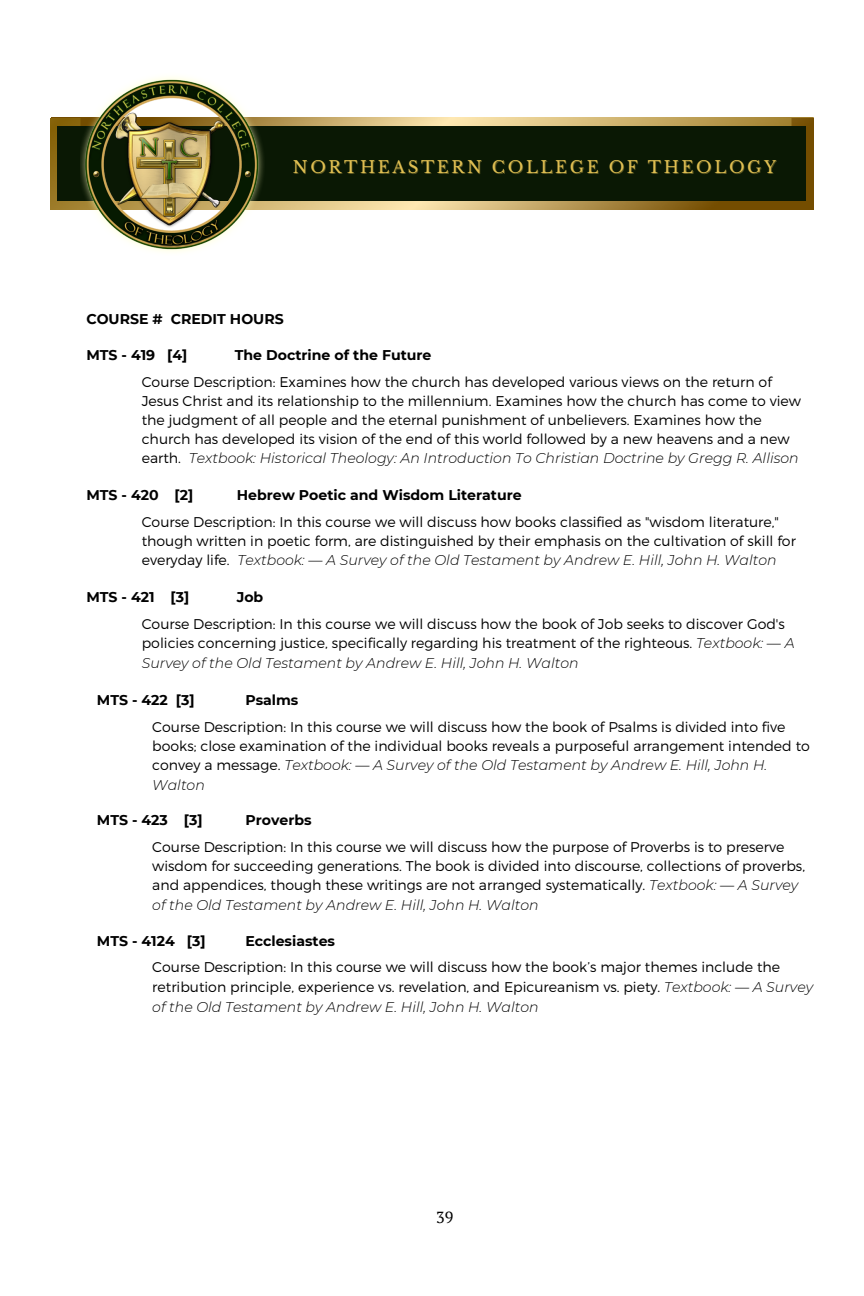
<style>
.page{position:relative;width:864px;height:1296px;background:#fff}
.page>*{position:absolute;margin:0;border:0;box-sizing:border-box;transform-origin:0 0}
.t1{font:16.6px "Libre Baskerville";letter-spacing:.155em;color:#e0bf52}
.t2{font:16px "PT Serif";color:#000}
.t3{font:300 14.2px/19px "Montserrat";color:#000}
.t4{font:700 14.2px "Montserrat";color:#000}
.s1{font-style:italic}
</style>
<div class="page">
<img style="left:50px;top:118px;width:764px;height:91px">
<div style="left:58px;top:126px;width:748px;height:74px;background:#0a1804"></div>
<img style="left:81px;top:77px;width:184px;height:175px">
<p class="t1" style="left:293px;top:157px;width:485px">NORTHEASTERN COLLEGE OF THEOLOGY</p>
<p class="t4" style="left:86px;top:310px;width:199px">COURSE # CREDIT HOURS</p>
<p class="t4" style="left:86px;top:346px;width:102px">MTS - 419 [4]</p>
<p class="t4" style="left:235px;top:346px;width:198px">The Doctrine of the Future</p>
<p class="t3" style="left:142px;top:372px;width:661px">Course Description: Examines how the church has developed various views on the return of Jesus Christ and its relationship to the millennium. Examines how the church has come to view the judgment of all people and the eternal punishment of unbelievers. Examines how the church has developed its vision of the end of this world followed by a new heavens and a new earth. <span class="s1">Textbook: Historical Theology: An Introduction To Christian Doctrine by Gregg R. Allison</span></p>
<p class="t4" style="left:86px;top:486px;width:108px">MTS - 420 [2]</p>
<p class="t4" style="left:237px;top:486px;width:287px">Hebrew Poetic and Wisdom Literature</p>
<p class="t3" style="left:142px;top:511px;width:656px">Course Description: In this course we will discuss how books classified as "wisdom literature," though written in poetic form, are distinguished by their emphasis on the cultivation of skill for everyday life. <span class="s1">Textbook: ― A Survey of the Old Testament by Andrew E. Hill, John H. Walton</span></p>
<p class="t4" style="left:86px;top:588px;width:104px">MTS - 421 [3]</p>
<p class="t4" style="left:237px;top:588px;width:28px">Job</p>
<p class="t3" style="left:142px;top:613px;width:654px;line-height:19.6px">Course Description: In this course we will discuss how the book of Job seeks to discover God's policies concerning justice, specifically regarding his treatment of the righteous. <span class="s1">Textbook: ― A<br>Survey of the Old Testament by Andrew E. Hill, John H. Walton</span></p>
<p class="t4" style="left:97px;top:691px;width:99px">MTS - 422 [3]</p>
<p class="t4" style="left:245px;top:691px;width:55px">Psalms</p>
<p class="t3" style="left:152px;top:716px;width:659px">Course Description: In this course we will discuss how the book of Psalms is divided into five books; close examination of the individual books reveals a purposeful arrangement intended to convey a message. <span class="s1">Textbook: ― A Survey of the Old Testament by Andrew E. Hill, John H.<br>Walton</span></p>
<p class="t4" style="left:97px;top:811px;width:107px">MTS - 423 [3]</p>
<p class="t4" style="left:245px;top:811px;width:68px">Proverbs</p>
<p class="t3" style="left:152px;top:836px;width:654px">Course Description: In this course we will discuss how the purpose of Proverbs is to preserve wisdom for succeeding generations. The book is divided into discourse, collections of proverbs, and appendices, though these writings are not arranged systematically. <span class="s1">Textbook: ― A Survey of the Old Testament by Andrew E. Hill, John H. Walton</span></p>
<p class="t4" style="left:97px;top:932px;width:110px">MTS - 4124 [3]</p>
<p class="t4" style="left:245px;top:932px;width:91px">Ecclesiastes</p>
<p class="t3" style="left:152px;top:957px;width:662px;line-height:19.6px">Course Description: In this course we will discuss how the book’s major themes include the retribution principle, experience vs. revelation, and Epicureanism vs. piety. <span class="s1">Textbook: ― A Survey of the Old Testament by Andrew E. Hill, John H. Walton</span></p>
<p class="t2" style="left:436px;top:1206px;width:19px">39</p>
</div>
